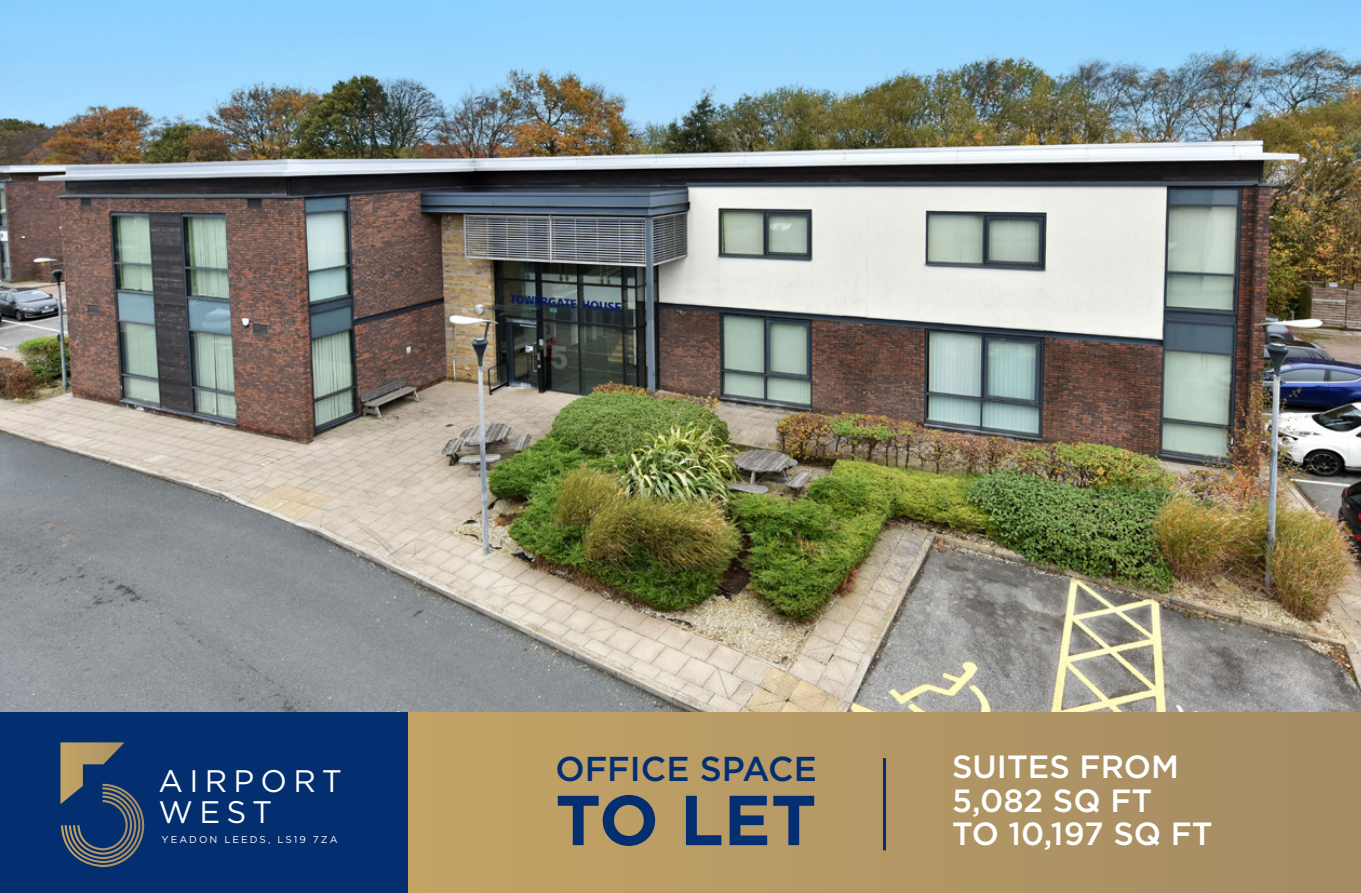
<style>
.page{position:relative;width:1361px;height:893px;background:#fff}
.page>*{position:absolute;margin:0;border:0;box-sizing:border-box;transform-origin:0 0}
.t1{font:700 70.5px "Gotham";color:#032f71}
.t2{font:500 34.5px "Gotham";color:#032f71}
.t3{font:500 32.1px/33.8px "Gotham";color:#fff}
.t4{font:31.2px/31.2px "Gotham";letter-spacing:.2em;color:#fff}
.t5{font:9.9px "Gotham";letter-spacing:.2em;color:#fff}
</style>
<div class="page">
<img style="left:0;top:0;width:1361px;height:712px">
<div style="left:407px;top:712px;width:954px;height:181px;background:linear-gradient(to right,#c4a465,#a38b64)"></div>
<hr style="left:883px;top:758px;width:3px;height:92px;background:#032f71">
<div style="left:0;top:712px;width:407px;height:181px;background:#032f71"></div>
<svg style="left:60px;top:742px;width:84px;height:125px"></svg>
<p class="t4" style="left:159px;top:764px;width:185px">AIRPORT<br>WEST</p>
<p class="t5" style="left:162px;top:833px;width:178px">YEADON LEEDS, LS19 7ZA</p>
<p class="t2" style="left:555px;top:746px;width:263px">OFFICE SPACE</p>
<h1 class="t1" style="left:555px;top:773px;width:263px">TO LET</h1>
<p class="t3" style="left:952px;top:749px;width:262px">SUITES FROM<br>5,082 SQ FT<br>TO 10,197 SQ FT</p>
</div>
